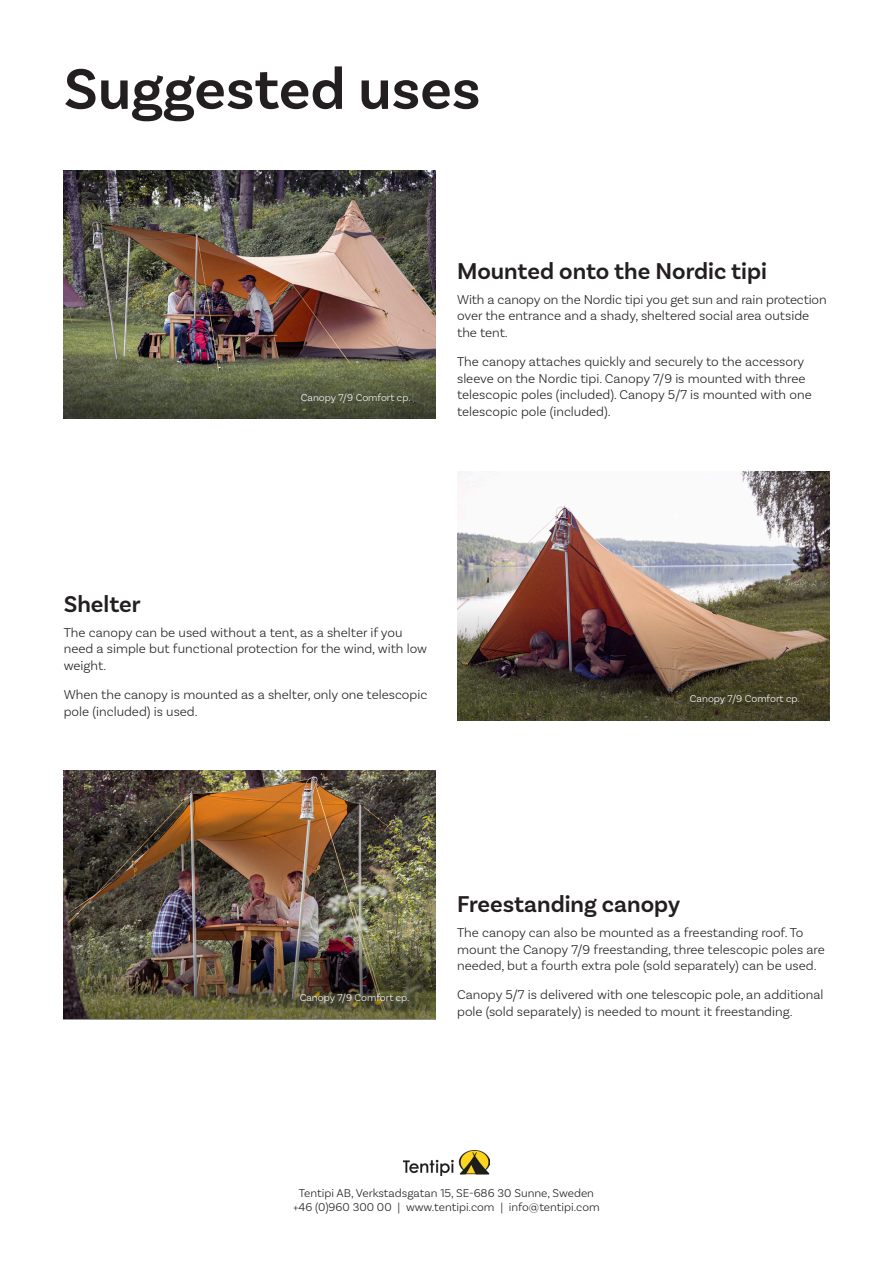
<style>
.page{position:relative;width:893px;height:1263px;background:#fff}
.page>*{position:absolute;margin:0;border:0;box-sizing:border-box;transform-origin:0 0}
.Rubrik_40{font:600 60px "Basic Sans";color:#231f20}
.Rubrik_16{font:600 24px "Basic Sans";color:#231f20}
.Bröd_9{font:300 13.5px/16.5px "Basic Sans";color:#231f20}
.t1{font:300 12px/14.4px "Basic Sans";color:#231f20;text-align:center}
.Bröd_9-2{font:300 10.5px "Basic Sans";color:#fff}
</style>
<div class="page">
<img style="left:457px;top:472px;width:372px;height:136px">
<img style="left:64px;top:170px;width:372px;height:189px">
<img style="left:64px;top:771px;width:372px;height:163px">
<svg style="left:64px;top:359px;width:372px;height:60px;background:#575c42"></svg>
<img style="left:64px;top:934px;width:372px;height:85px">
<img style="left:457px;top:608px;width:372px;height:112px">
<img style="left:404px;top:1150px;width:85px;height:26px">
<p class="Rubrik_40" style="left:64px;top:53px;width:418px">Suggested uses</p>
<p class="Bröd_9-2" style="left:301px;top:391px;width:111px">Canopy 7/9 Comfort cp.</p>
<p class="Rubrik_16" style="left:457px;top:256px;width:311px">Mounted onto the Nordic tipi</p>
<p class="Bröd_9" style="left:457px;top:291px;width:371px">With a canopy on the Nordic tipi you get sun and rain protection over the entrance and a shady, sheltered social area outside the tent.</p>
<p class="Bröd_9" style="left:457px;top:353px;width:356px">The canopy attaches quickly and securely to the accessory sleeve on the Nordic tipi. Canopy 7/9 is mounted with three telescopic poles (included). Canopy 5/7 is mounted with one telescopic pole (included).</p>
<p class="Rubrik_16" style="left:64px;top:589px;width:78px">Shelter</p>
<p class="Bröd_9" style="left:64px;top:624px;width:365px">The canopy can be used without a tent, as a shelter if you need a simple but functional protection for the wind, with low weight.</p>
<p class="Bröd_9" style="left:64px;top:686px;width:365px">When the canopy is mounted as a shelter, only one telescopic pole (included) is used.</p>
<p class="Bröd_9-2" style="left:690px;top:692px;width:111px">Canopy 7/9 Comfort cp.</p>
<p class="Bröd_9-2" style="left:300px;top:991px;width:111px">Canopy 7/9 Comfort cp.</p>
<p class="Rubrik_16" style="left:457px;top:890px;width:225px">Freestanding canopy</p>
<p class="Bröd_9" style="left:457px;top:924px;width:369px">The canopy can also be mounted as a freestanding roof. To mount the Canopy 7/9 freestanding, three telescopic poles are needed, but a fourth extra pole (sold separately) can be used.</p>
<p class="Bröd_9" style="left:457px;top:986px;width:368px">Canopy 5/7 is delivered with one telescopic pole, an additional pole (sold separately) is needed to mount it freestanding.</p>
<p class="t1" style="left:293px;top:1185px;width:308px">Tentipi AB, Verkstadsgatan 15, SE-686 30 Sunne, Sweden +46 (0)960 300 00 | www.tentipi.com | info@tentipi.com</p>
</div>
